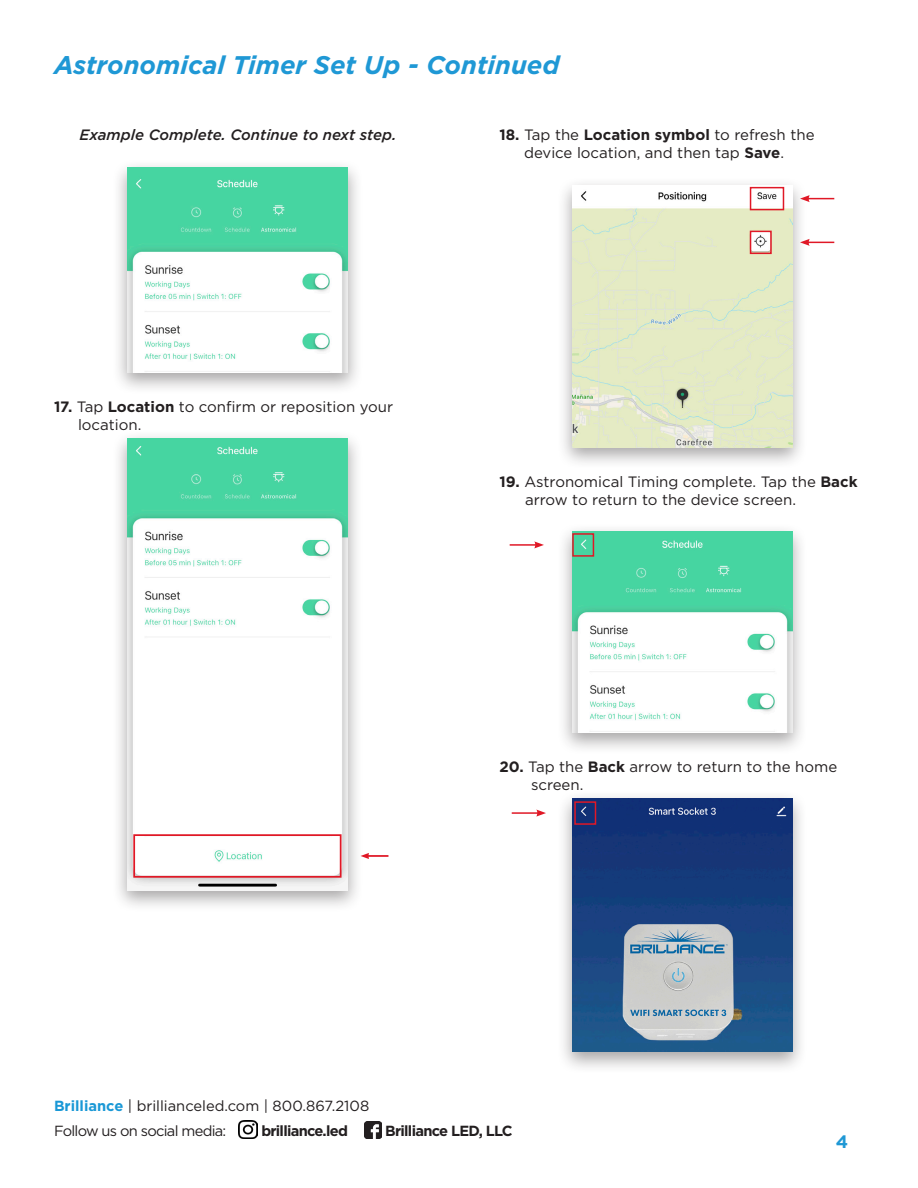
<style>
.page{position:relative;width:918px;height:1188px;background:#fff}
.page>*{position:absolute;margin:0;border:0;box-sizing:border-box;transform-origin:0 0}
.t1{font:italic 700 25.5px "Gotham";color:#1f98d5}
.t2{font:700 18px "Gotham";color:#1f98d5}
.t3{font:15px/18px "Gotham";color:#231f20}
.t4{font:italic 500 15px "Gotham";color:#231f20}
.t5{font:14.7px/25px "Gotham";letter-spacing:-.015em;color:#231f20}
.t6{font:700 14.7px "Gotham";letter-spacing:-.05em;color:#231f20}
.s1{font-weight:700}
.s2{font-weight:700;color:#1a98d6}
</style>
<div class="page">
<img style="left:239px;top:1120px;width:18px;height:19px">
<img style="left:364px;top:1121px;width:18px;height:18px">
<div style="left:112px;top:159px;width:251px;height:235px;background:#231f20;opacity:.4"></div>
<img style="left:127px;top:167px;width:221px;height:206px">
<div style="left:112px;top:430px;width:251px;height:482px;background:#231f20;opacity:.4"></div>
<img style="left:127px;top:439px;width:221px;height:452px">
<hr style="left:368px;top:855px;width:20px;height:2px;background:#e01826">
<svg style="left:361px;top:853px;width:8px;height:6px"></svg>
<div style="left:133px;top:834px;width:209px;height:44px;border:2px solid #e01826"></div>
<div style="left:557px;top:177px;width:251px;height:293px;background:#231f20;opacity:.4"></div>
<img style="left:572px;top:185px;width:221px;height:263px">
<div style="left:557px;top:790px;width:251px;height:284px;background:#231f20;opacity:.4"></div>
<img style="left:572px;top:798px;width:221px;height:254px">
<svg style="left:800px;top:195px;width:34px;height:7px"></svg>
<div style="left:750px;top:187px;width:34px;height:23px;border:2px solid #e01826"></div>
<svg style="left:800px;top:239px;width:34px;height:7px"></svg>
<div style="left:750px;top:231px;width:22px;height:23px;border:2px solid #e01826"></div>
<div style="left:557px;top:523px;width:251px;height:232px;background:#231f20;opacity:.4"></div>
<img style="left:572px;top:532px;width:221px;height:201px">
<hr style="left:510px;top:544px;width:27px;height:2px;background:#e01826">
<svg style="left:534px;top:541px;width:10px;height:7px"></svg>
<div style="left:572px;top:533px;width:22px;height:24px;border:2px solid #e01826"></div>
<hr style="left:512px;top:812px;width:27px;height:2px;background:#e01826">
<svg style="left:536px;top:810px;width:10px;height:7px"></svg>
<div style="left:574px;top:801px;width:22px;height:24px;border:2px solid #e01826"></div>
<p class="t1" style="left:54px;top:48px;width:507px">Astronomical Timer Set Up - Continued</p>
<p class="t4" style="left:80px;top:125px;width:318px">Example Complete. Continue to next step.</p>
<p class="t3" style="left:78px;top:397px;width:317px;text-indent:-24px"><span class="s1">17.</span> Tap <span class="s1">Location</span> to confirm or reposition your location.</p>
<p class="t3" style="left:500px;top:126px;width:317px;text-align:center"><span class="s1">18.</span> Tap the <span class="s1">Location symbol</span> to refresh the device location, and then tap <span class="s1">Save</span>.</p>
<p class="t3" style="left:525px;top:472px;width:334px;text-indent:-26px"><span class="s1">19.</span> Astronomical Timing complete. Tap the <span class="s1">Back </span>arrow to return to the device screen.</p>
<p class="t3" style="left:531px;top:757px;width:308px;text-indent:-32px"><span class="s1">20.</span> Tap the <span class="s1">Back</span> arrow to return to the home screen.</p>
<p class="t5" style="left:54px;top:1093px;width:317px"><span class="s2">Brilliance</span> | brillianceled.com | 800.867.2108<br>Follow us on social media:</p>
<p class="t6" style="left:261px;top:1121px;width:88px">brilliance.led</p>
<p class="t6" style="left:385px;top:1121px;width:129px">Brilliance LED, LLC</p>
<p class="t2" style="left:836px;top:1130px;width:14px">4</p>
</div>
